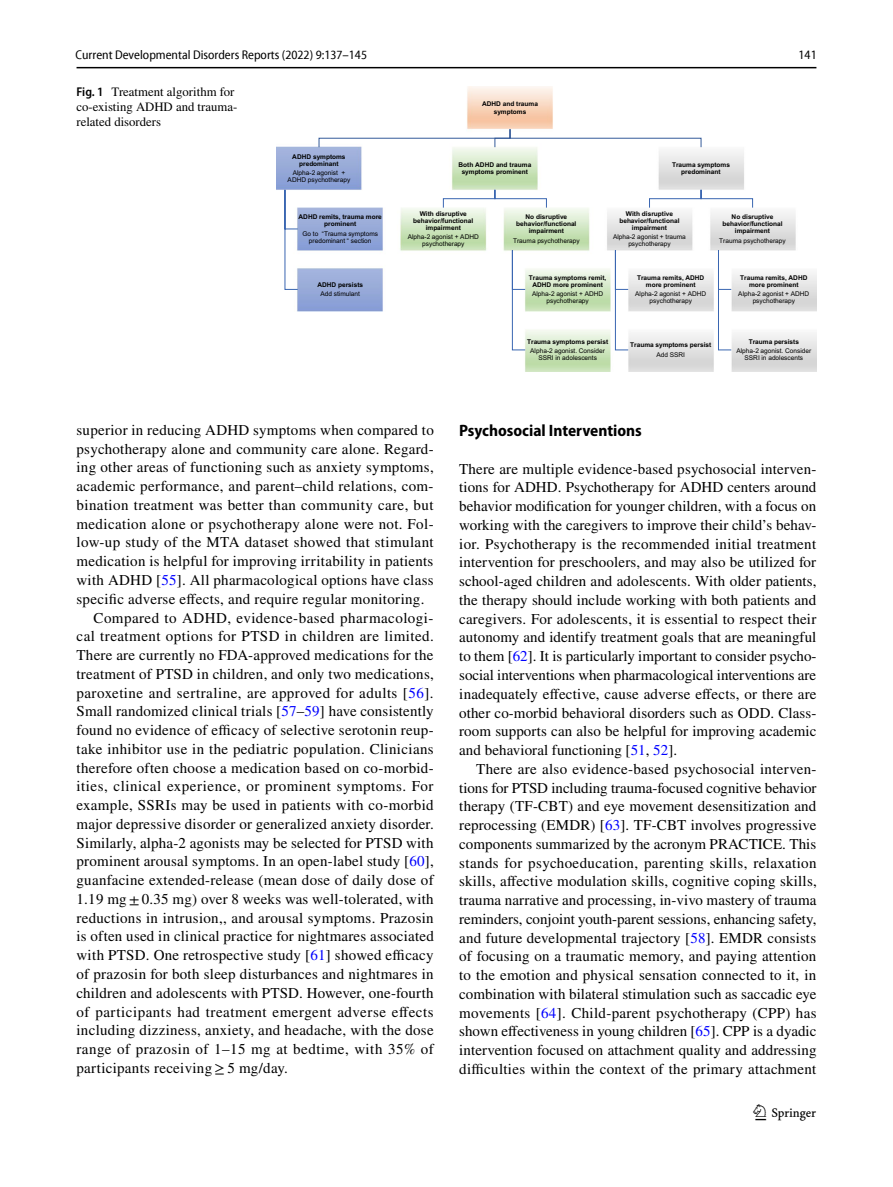
<style>
.page{position:relative;width:893px;height:1187px;background:#fff}
.page>*{position:absolute;margin:0;border:0;box-sizing:border-box;transform-origin:0 0}
.t1{font:22.5px "Springnew Regular 3";color:#000}
.t2{font:700 semi-condensed 16.5px "Myriad Pro";color:#000}
.t3{font:15px/18.8px "STIX";letter-spacing:.02em;color:#000;text-align:justify}
.t4{font:12.75px/15px "STIX";color:#000}
.t5{font:semi-condensed 12.75px "Myriad Pro Unic";color:#000}
.t6{font:700 6.6px/7.1px "Arial";color:#000;text-align:center}
.t7{font:6.6px/7.1px "Arial";color:#000;text-align:center}
.s1{font-family:"Myriad Pro";font-weight:600;font-stretch:semi-condensed}
.s2{color:#00f}
</style>
<div class="page">
<hr style="left:77px;top:67px;width:739px;height:1px;background:#000">
<img style="left:276px;top:87px;width:540px;height:284px">
<svg style="left:615px;top:189px;width:138px;height:161px"></svg>
<svg style="left:443px;top:189px;width:104px;height:161px"></svg>
<svg style="left:284px;top:189px;width:14px;height:101px"></svg>
<svg style="left:318px;top:129px;width:384px;height:19px"></svg>
<p class="t5" style="left:76px;top:50px;width:293px">Current Developmental Disorders Reports (2022) 9:137–145</p>
<p class="t5" style="left:798px;top:50px;width:20px">141</p>
<p class="t4" style="left:77px;top:85px;width:162px"><span class="s1">Fig. 1</span> Treatment algorithm for co-existing ADHD and trauma&shy;related disorders</p>
<p class="t6" style="left:292px;top:153px;width:55px">ADHD symptoms predominant</p>
<p class="t7" style="left:288px;top:169px;width:64px">Alpha-2 agonist +<br>ADHD psychotherapy</p>
<p class="t6" style="left:299px;top:213px;width:85px">ADHD remits, trauma more prominent</p>
<p class="t7" style="left:302px;top:230px;width:77px">Go to “Trauma symptoms predominant “ section</p>
<p class="t6" style="left:317px;top:281px;width:47px">ADHD persists</p>
<p class="t7" style="left:321px;top:290px;width:41px">Add stimulant</p>
<p class="t6" style="left:482px;top:101px;width:57px">ADHD and trauma symptoms</p>
<p class="t6" style="left:458px;top:161px;width:74px">Both ADHD and trauma symptoms prominent</p>
<p class="t6" style="left:413px;top:210px;width:62px">With disruptive behavior/functional impairment</p>
<p class="t7" style="left:408px;top:233px;width:73px">Alpha-2 agonist + ADHD psychotherapy</p>
<p class="t6" style="left:672px;top:161px;width:59px">Trauma symptoms predominant</p>
<p class="t6" style="left:619px;top:210px;width:62px">With disruptive behavior/functional impairment</p>
<p class="t7" style="left:613px;top:233px;width:74px">Alpha-2 agonist + trauma psychotherapy</p>
<p class="t6" style="left:637px;top:274px;width:69px">Trauma remits, ADHD more prominent</p>
<p class="t7" style="left:635px;top:290px;width:73px">Alpha-2 agonist + ADHD psychotherapy</p>
<p class="t6" style="left:630px;top:341px;width:83px">Trauma symptoms persist</p>
<p class="t7" style="left:656px;top:351px;width:30px">Add SSRI</p>
<p class="t6" style="left:516px;top:213px;width:62px">No disruptive behavior/functional impairment</p>
<p class="t7" style="left:513px;top:237px;width:68px">Trauma psychotherapy</p>
<p class="t6" style="left:529px;top:274px;width:79px">Trauma symptoms remit,<br>ADHD more prominent</p>
<p class="t7" style="left:532px;top:290px;width:73px">Alpha-2 agonist + ADHD psychotherapy</p>
<p class="t6" style="left:527px;top:338px;width:83px">Trauma symptoms persist</p>
<p class="t7" style="left:530px;top:347px;width:76px">Alpha-2 agonist. Consider<br>SSRI in adolescents</p>
<p class="t6" style="left:722px;top:213px;width:62px">No disruptive behavior/functional impairment</p>
<p class="t7" style="left:719px;top:237px;width:68px">Trauma psychotherapy</p>
<p class="t6" style="left:740px;top:274px;width:69px">Trauma remits, ADHD more prominent</p>
<p class="t7" style="left:738px;top:290px;width:73px">Alpha-2 agonist + ADHD psychotherapy</p>
<p class="t6" style="left:749px;top:338px;width:52px">Trauma persists</p>
<p class="t7" style="left:736px;top:347px;width:76px">Alpha-2 agonist. Consider<br>SSRI in adolescents</p>
<p class="t3" style="left:77px;top:421px;width:359px">superior in reducing ADHD symptoms when compared to</p>
<p class="t3" style="left:77px;top:440px;width:359px">psychotherapy alone and community care alone. Regard-</p>
<p class="t3" style="left:77px;top:459px;width:359px">ing other areas of functioning such as anxiety symptoms,</p>
<p class="t3" style="left:77px;top:478px;width:359px">academic performance, and parent–child relations, com-</p>
<p class="t3" style="left:77px;top:496px;width:358px">bination treatment was better than community care, but</p>
<p class="t3" style="left:77px;top:515px;width:359px">medication alone or psychotherapy alone were not. Fol-</p>
<p class="t3" style="left:77px;top:534px;width:359px">low-up study of the MTA dataset showed that stimulant</p>
<p class="t3" style="left:77px;top:553px;width:358px">medication is helpful for improving irritability in patients</p>
<p class="t3" style="left:77px;top:571px;width:359px">with ADHD [<span class="s2">55</span>]. All pharmacological options have class</p>
<p class="t3" style="left:77px;top:590px;width:349px">specific adverse effects, and require regular monitoring.</p>
<p class="t3" style="left:94px;top:609px;width:341px">Compared to ADHD, evidence-based pharmacologi-</p>
<p class="t3" style="left:77px;top:628px;width:359px">cal treatment options for PTSD in children are limited.</p>
<p class="t3" style="left:77px;top:646px;width:359px">There are currently no FDA-approved medications for the</p>
<p class="t3" style="left:77px;top:665px;width:359px">treatment of PTSD in children, and only two medications,</p>
<p class="t3" style="left:77px;top:684px;width:359px">paroxetine and sertraline, are approved for adults [<span class="s2">56</span>].</p>
<p class="t3" style="left:77px;top:703px;width:359px">Small randomized clinical trials [<span class="s2">57</span>–<span class="s2">59</span>] have consistently</p>
<p class="t3" style="left:77px;top:721px;width:359px">found no evidence of efficacy of selective serotonin reup-</p>
<p class="t3" style="left:77px;top:740px;width:359px">take inhibitor use in the pediatric population. Clinicians</p>
<p class="t3" style="left:77px;top:759px;width:359px">therefore often choose a medication based on co-morbid-</p>
<p class="t3" style="left:77px;top:778px;width:359px">ities, clinical experience, or prominent symptoms. For</p>
<p class="t3" style="left:77px;top:796px;width:359px">example, SSRIs may be used in patients with co-morbid</p>
<p class="t3" style="left:77px;top:815px;width:359px">major depressive disorder or generalized anxiety disorder.</p>
<p class="t3" style="left:77px;top:834px;width:358px">Similarly, alpha-2 agonists may be selected for PTSD with</p>
<p class="t3" style="left:77px;top:853px;width:359px">prominent arousal symptoms. In an open-label study [<span class="s2">60</span>],</p>
<p class="t3" style="left:77px;top:871px;width:359px">guanfacine extended-release (mean dose of daily dose of</p>
<p class="t3" style="left:77px;top:890px;width:359px">1.19 mg±0.35 mg) over 8 weeks was well-tolerated, with</p>
<p class="t3" style="left:77px;top:909px;width:359px">reductions in intrusion,, and arousal symptoms. Prazosin</p>
<p class="t3" style="left:77px;top:928px;width:359px">is often used in clinical practice for nightmares associated</p>
<p class="t3" style="left:77px;top:946px;width:359px">with PTSD. One retrospective study [<span class="s2">61</span>] showed efficacy</p>
<p class="t3" style="left:77px;top:965px;width:359px">of prazosin for both sleep disturbances and nightmares in</p>
<p class="t3" style="left:77px;top:984px;width:359px">children and adolescents with PTSD. However, one-fourth</p>
<p class="t3" style="left:77px;top:1003px;width:359px">of participants had treatment emergent adverse effects</p>
<p class="t3" style="left:77px;top:1021px;width:359px">including dizziness, anxiety, and headache, with the dose</p>
<p class="t3" style="left:77px;top:1040px;width:359px">range of prazosin of 1–15 mg at bedtime, with 35% of</p>
<p class="t3" style="left:77px;top:1059px;width:213px">participants receiving≥5 mg/day.</p>
<p class="t2" style="left:459px;top:421px;width:184px">Psychosocial Interventions</p>
<p class="t3" style="left:459px;top:460px;width:359px">There are multiple evidence-based psychosocial interven&shy;tions for ADHD. Psychotherapy for ADHD centers around behavior modification for younger children, with a focus on working with the caregivers to improve their child’s behav&shy;ior. Psychotherapy is the recommended initial treatment intervention for preschoolers, and may also be utilized for school-aged children and adolescents. With older patients, the therapy should include working with both patients and caregivers. For adolescents, it is essential to respect their autonomy and identify treatment goals that are meaningful to them [<span class="s2">62</span>]. It is particularly important to consider psycho&shy;social interventions when pharmacological interventions are inadequately effective, cause adverse effects, or there are other co-morbid behavioral disorders such as ODD. Class&shy;room supports can also be helpful for improving academic and behavioral functioning [<span class="s2">51</span>, <span class="s2">52</span>].</p>
<p class="t3" style="left:459px;top:760px;width:359px;text-indent:17px">There are also evidence-based psychosocial interven&shy;tions for PTSD including trauma-focused cognitive behavior therapy (TF-CBT) and eye movement desensitization and reprocessing (EMDR) [<span class="s2">63</span>]. TF-CBT involves progressive components summarized by the acronym PRACTICE. This stands for psychoeducation, parenting skills, relaxation skills, affective modulation skills, cognitive coping skills, trauma narrative and processing, in-vivo mastery of trauma reminders, conjoint youth-parent sessions, enhancing safety, and future developmental trajectory [<span class="s2">58</span>]. EMDR consists of focusing on a traumatic memory, and paying attention to the emotion and physical sensation connected to it, in combination with bilateral stimulation such as saccadic eye movements [<span class="s2">64</span>]. Child-parent psychotherapy (CPP) has shown effectiveness in young children [<span class="s2">65</span>]. CPP is a dyadic intervention focused on attachment quality and addressing difficulties within the context of the primary attachment</p>
<h1 class="t1" style="left:755px;top:1104px;width:62px">1 3</h1>
</div>
